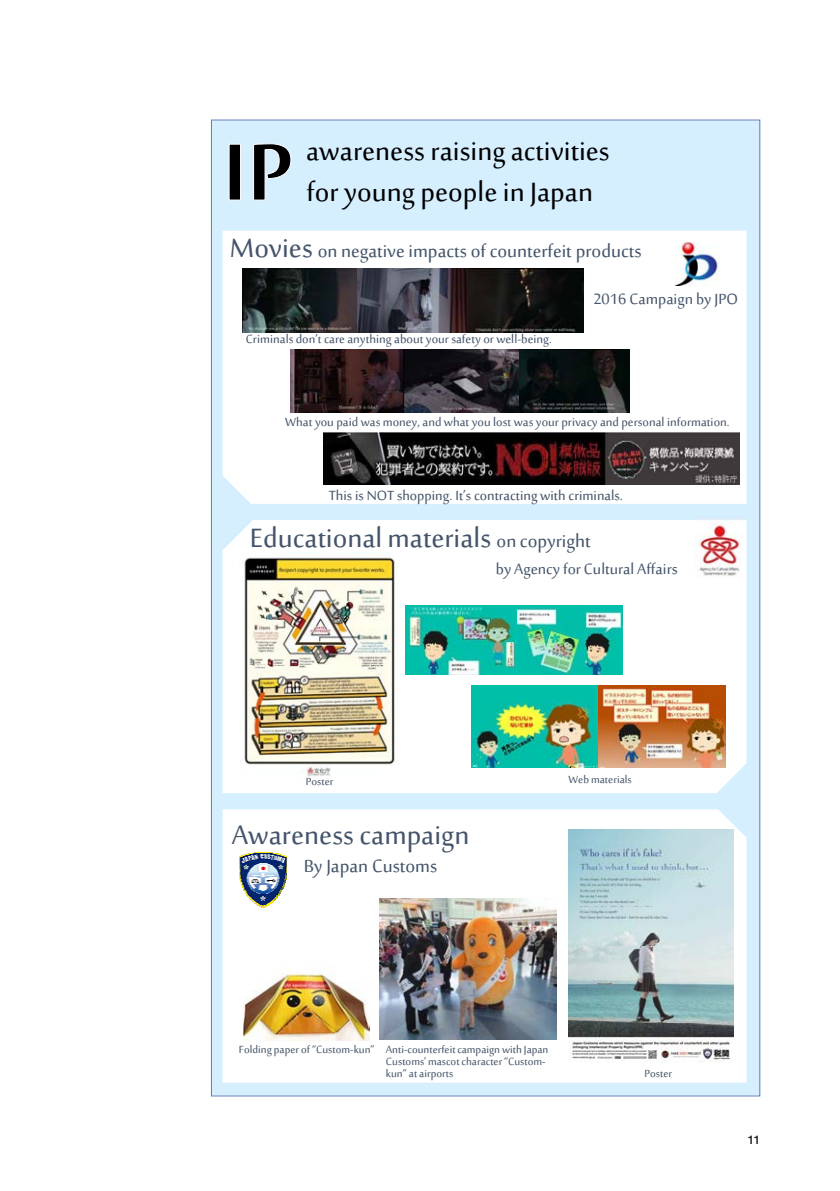
<style>
.page{position:relative;width:840px;height:1191px;background:#fff}
.page>*{position:absolute;margin:0;border:0;box-sizing:border-box;transform-origin:0 0}
.t1{font:36.6px "Sakkal Majalla";color:#44546a}
.t2{font:36.6px/40.8px "Sakkal Majalla";color:#000}
.t3{font:24.4px "Sakkal Majalla";color:#44546a}
.t4{font:20.4px "Sakkal Majalla";color:#44546a}
.t5{font:18.2px "Sakkal Majalla";color:#44546a}
.t6{font:16.2px "Sakkal Majalla";letter-spacing:.005em;color:#44546a}
.t7{font:14.2px/12.2px "Sakkal Majalla";color:#44546a}
.t8{font:500 12px "Helvetica Neue LT Std";color:#231f20}
.s1{font-size:36.6px}
.s2{font-size:24.4px}
</style>
<div class="page">
<div style="left:211px;top:121px;width:548px;height:974px;background:#d5efff"></div>
<div style="left:222px;top:520px;width:524px;height:273px;background:#fff"></div>
<div style="left:222px;top:809px;width:524px;height:273px;background:#fff"></div>
<div style="left:222px;top:231px;width:524px;height:273px;background:#fff"></div>
<svg style="left:228px;top:143px;width:63px;height:58px"></svg>
<img style="left:243px;top:269px;width:340px;height:63px">
<img style="left:291px;top:349px;width:337px;height:64px">
<img style="left:471px;top:685px;width:254px;height:82px">
<img style="left:323px;top:433px;width:415px;height:51px">
<img style="left:674px;top:243px;width:47px;height:42px">
<img style="left:695px;top:519px;width:49px;height:70px">
<img style="left:243px;top:966px;width:126px;height:74px">
<img style="left:379px;top:898px;width:177px;height:141px">
<img style="left:568px;top:829px;width:164px;height:233px">
<img style="left:239px;top:552px;width:160px;height:227px">
<svg style="left:248px;top:852px;width:29px;height:2px"></svg>
<img style="left:246px;top:854px;width:34px;height:1px">
<img style="left:242px;top:855px;width:42px;height:1px">
<img style="left:239px;top:856px;width:48px;height:24px">
<img style="left:240px;top:879px;width:45px;height:5px">
<img style="left:242px;top:884px;width:42px;height:5px">
<img style="left:243px;top:888px;width:39px;height:4px">
<img style="left:245px;top:892px;width:36px;height:2px">
<img style="left:246px;top:893px;width:33px;height:3px">
<svg style="left:248px;top:896px;width:29px;height:12px"></svg>
<img style="left:516px;top:605px;width:106px;height:69px">
<img style="left:405px;top:605px;width:111px;height:69px">
<p class="t2" style="left:306px;top:133px;width:305px">awareness raising activities for young people in Japan</p>
<p class="t3" style="left:230px;top:237px;width:413px"><span class="s1">Movies</span> on negative impacts of counterfeit products</p>
<p class="t6" style="left:246px;top:330px;width:307px">Criminals don’t care anything about your safety or well-being.</p>
<p class="t4" style="left:593px;top:288px;width:146px">2016 Campaign by JPO</p>
<p class="t6" style="left:285px;top:413px;width:445px">What you paid was money, and what you lost was your privacy and personal information.</p>
<p class="t5" style="left:328px;top:486px;width:295px">This is NOT shopping. It’s contracting with criminals.</p>
<p class="t1" style="left:250px;top:518px;width:342px">Educational materials <span class="s2">on copyright</span></p>
<p class="t4" style="left:495px;top:558px;width:183px">by Agency for Cultural Affairs</p>
<p class="t7" style="left:305px;top:775px;width:29px">Poster</p>
<p class="t1" style="left:232px;top:815px;width:239px">Awareness campaign</p>
<p class="t3" style="left:303px;top:852px;width:135px">By Japan Customs</p>
<p class="t7" style="left:568px;top:774px;width:64px">Web materials</p>
<p class="t7" style="left:239px;top:1044px;width:137px">Folding paper of “Custom-kun”</p>
<p class="t7" style="left:385px;top:1044px;width:164px">Anti-counterfeit campaign with Japan<br>Customs’ mascot character “Custom&shy;kun” at airports</p>
<p class="t7" style="left:644px;top:1068px;width:29px">Poster</p>
<p class="t8" style="left:747px;top:1133px;width:14px">11</p>
</div>
